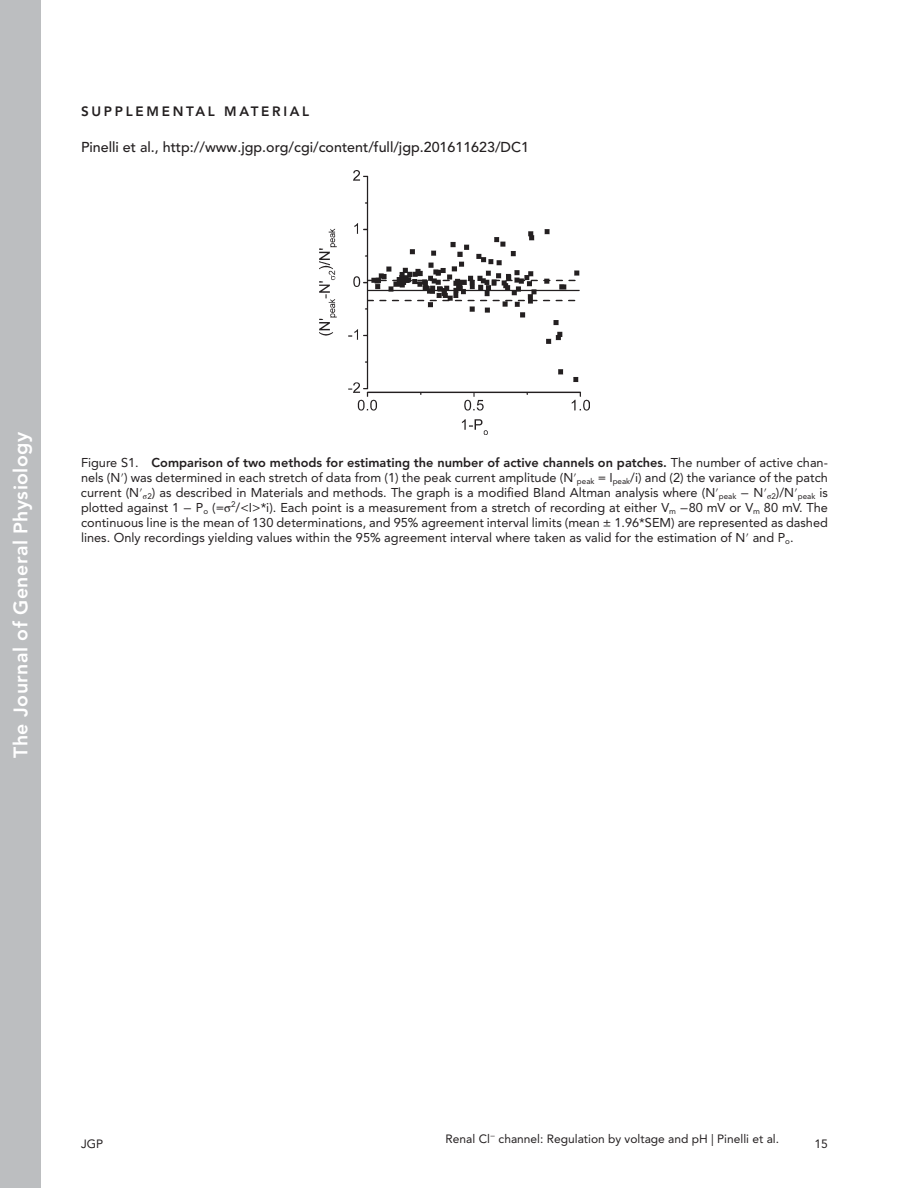
<style>
.page{position:relative;width:918px;height:1188px;background:#fff}
.page>*{position:absolute;margin:0;border:0;box-sizing:border-box;transform-origin:0 0}
.t1{font:800 19.5px "Avenir LT Std";letter-spacing:.02em;color:#fff}
.t2{font:500 14.25px "Avenir LT Std";color:#231f20}
.t3{font:800 13.5px "Avenir LT Std";letter-spacing:.2em;color:#231f20}
.t4{font:12.75px/15px "Avenir LT Std";color:#231f20;text-align:justify}
.t5{font:12px "Avenir LT Std";color:#231f20}
.s1{font-weight:800}
.s2{font-family:"STIX General"}
</style>
<div class="page">
<div style="left:0;top:0;width:40px;height:1188px;background:#bcbec0"></div>
<img style="left:320px;top:170px;width:270px;height:264px">
<p class="t3" style="left:81px;top:104px;width:230px">SUPPLEMENTAL MATERIAL</p>
<p class="t2" style="left:81px;top:139px;width:450px">Pinelli et al., http://www.jgp.org/cgi/content/full/jgp.201611623/DC1</p>
<h1 class="t1" style="left:9px;top:758px;width:327px;rotate:-90deg">The Journal of General Physiology</h1>
<p class="t4" style="left:81px;top:455px;width:749px">Figure S1. <span class="s1">Comparison of two methods for estimating the number of active channels on patches.</span> The number of active chan&shy;nels (N<span class="s2">′</span>) was determined in each stretch of data from (1) the peak current amplitude (N<span class="s2">′</span><sub>peak</sub> = I<sub>peak</sub>/i) and (2) the variance of the patch current (N<span class="s2">′</span><sub>σ</sub><sub>2</sub>) as described in Materials and methods. The graph is a modified Bland Altman analysis where (N<span class="s2">′</span><sub>peak</sub> <span class="s2">−</span> N<span class="s2">′</span><sub>σ</sub><sub>2</sub>)/N<span class="s2">′</span><sub>peak</sub> is plotted against 1 <span class="s2">−</span> P<sub>o</sub> (=<span class="s2">σ</span><sup>2</sup>/&lt;I&gt;*i). Each point is a measurement from a stretch of recording at either V<sub>m</sub> <span class="s2">−</span>80 mV or V<sub>m</sub> 80 mV. The continuous line is the mean of 130 determinations, and 95% agreement interval limits (mean ± 1.96*SEM) are represented as dashed lines. Only recordings yielding values within the 95% agreement interval where taken as valid for the estimation of N<span class="s2">′</span> and P<sub>o</sub>.</p>
<p class="t5" style="left:446px;top:1132px;width:335px">Renal Cl<sup>−</sup> channel: Regulation by voltage and pH | Pinelli et al.</p>
<p class="t5" style="left:81px;top:1137px;width:24px">JGP</p>
<p class="t5" style="left:815px;top:1137px;width:15px">15</p>
</div>
